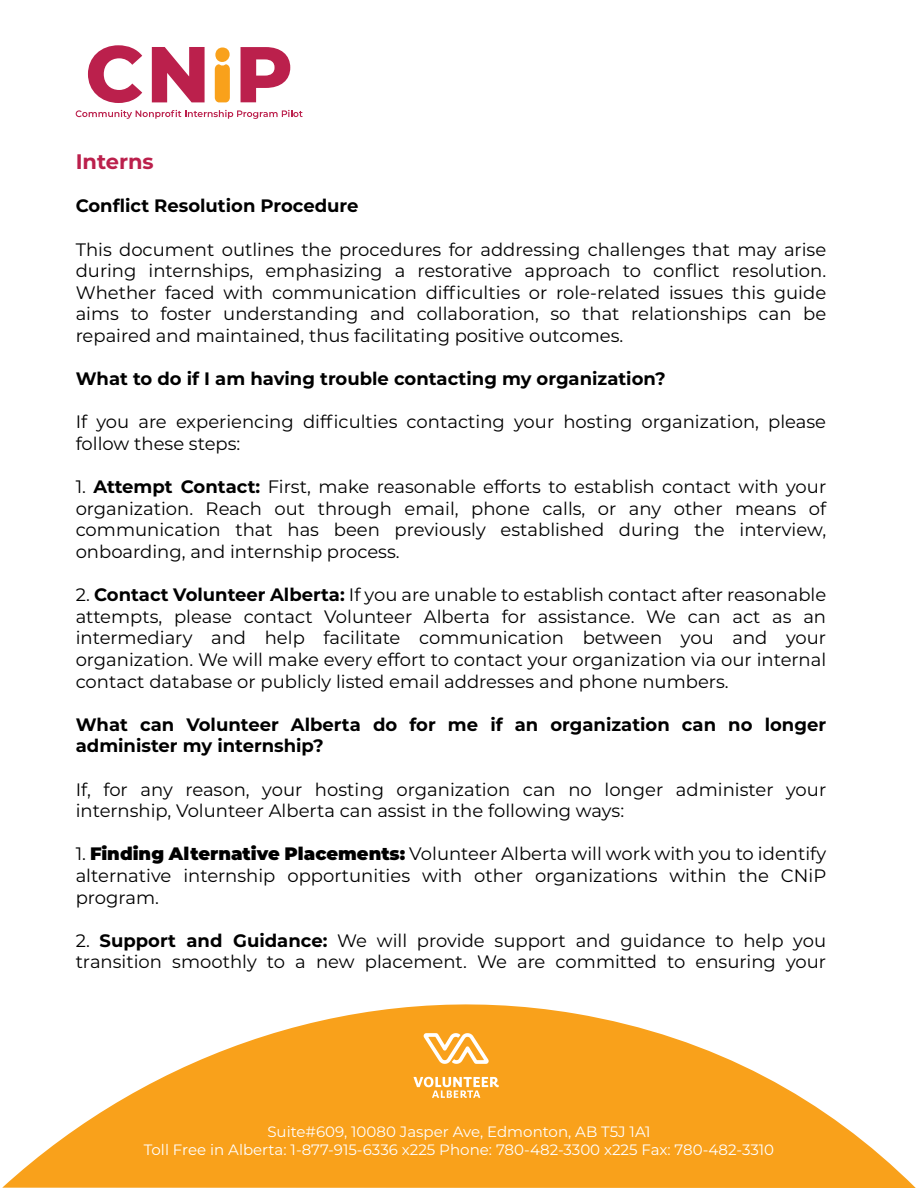
<style>
.page{position:relative;width:918px;height:1188px;background:#fff}
.page>*{position:absolute;margin:0;border:0;box-sizing:border-box;transform-origin:0 0}
.t1{font:700 21px "Montserrat";color:#bb204c}
.t2{font:18px/21.6px "Montserrat";color:#000;text-align:justify}
.t3{font:700 18px/21.6px "Montserrat";color:#000}
.t4{font:15px/18px "Montserrat";color:#fff;text-align:center}
.s1{font-weight:700}
.s2{font-weight:900}
</style>
<div class="page">
<svg style="left:2px;top:1011px;width:914px;height:177px;fill:#f9a11b"></svg>
<img style="left:348px;top:1004px;width:215px;height:144px">
<svg style="left:76px;top:110px;width:227px;height:9px"></svg>
<svg style="left:88px;top:45px;width:54px;height:58px"></svg>
<svg style="left:215px;top:47px;width:15px;height:55px"></svg>
<svg style="left:241px;top:47px;width:49px;height:55px"></svg>
<svg style="left:152px;top:47px;width:53px;height:55px"></svg>
<p class="t1" style="left:76px;top:147px;width:80px">Interns</p>
<p class="t3" style="left:76px;top:194px;width:284px">Conflict Resolution Procedure</p>
<p class="t2" style="left:76px;top:238px;width:752px">This document outlines the procedures for addressing challenges that may arise during internships, emphasizing a restorative approach to conflict resolution.<br>Whether faced with communication difficulties or role-related issues this guide aims to foster understanding and collaboration, so that relationships can be repaired and maintained, thus facilitating positive outcomes.</p>
<p class="t3" style="left:76px;top:367px;width:592px">What to do if I am having trouble contacting my organization?</p>
<p class="t2" style="left:76px;top:411px;width:752px">If you are experiencing difficulties contacting your hosting organization, please follow these steps:</p>
<p class="t2" style="left:76px;top:475px;width:752px">1. <span class="s1">Attempt Contact:</span> First, make reasonable efforts to establish contact with your organization. Reach out through email, phone calls, or any other means of communication that has been previously established during the interview, onboarding, and internship process.</p>
<p class="t2" style="left:76px;top:583px;width:752px">2. <span class="s1">Contact Volunteer Alberta:</span> If you are unable to establish contact after reasonable attempts, please contact Volunteer Alberta for assistance. We can act as an intermediary and help facilitate communication between you and your organization. We will make every effort to contact your organization via our internal contact database or publicly listed email addresses and phone numbers.</p>
<p class="t3" style="left:76px;top:713px;width:752px">What can Volunteer Alberta do for me if an organization can no longer administer my internship?</p>
<p class="t2" style="left:76px;top:778px;width:752px">If, for any reason, your hosting organization can no longer administer your internship, Volunteer Alberta can assist in the following ways:</p>
<p class="t2" style="left:76px;top:843px;width:752px">1. <span class="s2">Finding Alternative Placements:</span> Volunteer Alberta will work with you to identify alternative internship opportunities with other organizations within the CNiP program.</p>
<p class="t2" style="left:76px;top:929px;width:752px">2. <span class="s1">Support and Guidance:</span> We will provide support and guidance to help you transition smoothly to a new placement. We are committed to ensuring your</p>
<p class="t4" style="left:144px;top:1122px;width:632px">Suite#609, 10080 Jasper Ave, Edmonton, AB T5J 1A1<br>Toll Free in Alberta: 1-877-915-6336 x225 Phone: 780-482-3300 x225 Fax: 780-482-3310</p>
</div>
